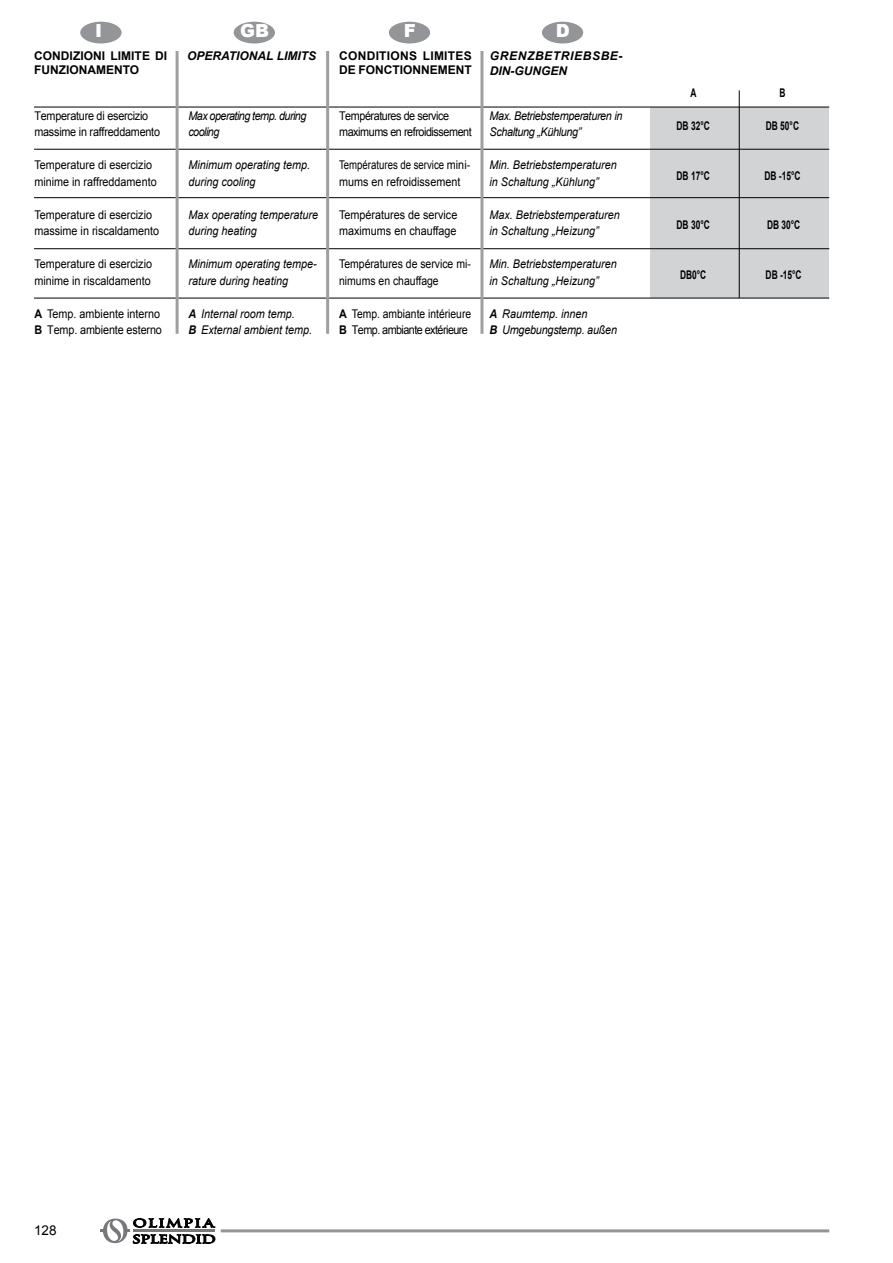
<style>
.page{position:relative;width:893px;height:1263px;background:#fff}
.page>*{position:absolute;margin:0;border:0;box-sizing:border-box;transform-origin:0 0}
.t1{font:900 18px "Arial";color:#fff}
.t2{font:13.5px "Arial";color:#000}
.t3{font:italic 12px/16.5px "Arial";color:#000;scale:.9 1}
.t4{font:12px/16.5px "Arial";color:#000;scale:.9 1}
.t5{font:700 12px "Arial";color:#000;scale:.7 1}
.t6{font:12px/16.5px "Arial";letter-spacing:-.05em;color:#000;scale:.86 1}
.t7{font:12px/16.5px "Arial";color:#000;scale:.8 1}
.t8{font:12px/16.5px "Arial";letter-spacing:-.04em;color:#000;scale:.9 1}
.t9{font:12px/16.5px "Arial";letter-spacing:-.02em;color:#000;scale:.9 1}
.t10{font:italic 12px/16.5px "Arial";letter-spacing:-.03em;color:#000;scale:.9 1}
.t11{font:12px/16.5px "Arial";color:#000;scale:.87 1}
.t12{font:italic 12px/16.5px "Arial";letter-spacing:-.02em;color:#000;scale:.9 1}
.t13{font:700 12px/14.2px "Arial";letter-spacing:.025em;color:#000}
.t14{font:700 12px "Arial";color:#000}
.t15{font:italic 12px/16.5px "Arial";letter-spacing:-.05em;color:#000;scale:.9 1}
.t16{font:italic 700 12px/14.2px "Arial";letter-spacing:.05em;color:#000}
.t17{font:italic 700 12px "Arial";color:#000}
.s1{font-weight:700}
</style>
<div class="page">
<hr style="left:221px;top:1229px;width:608px;height:3px;background:#939598">
<svg style="left:101px;top:1218px;width:114px;height:25px"></svg>
<hr style="left:133px;top:1229px;width:82px;height:3px;background:#77787b">
<div style="left:80px;top:21px;width:42px;height:23px;background:#939598;border-radius:50%"></div>
<div style="left:79px;top:20px;width:44px;height:25px;border:2px solid #fff;border-radius:50%"></div>
<div style="left:233px;top:21px;width:43px;height:23px;background:#939598;border-radius:50%"></div>
<div style="left:232px;top:20px;width:44px;height:25px;border:2px solid #fff;border-radius:50%"></div>
<div style="left:388px;top:21px;width:43px;height:23px;background:#939598;border-radius:50%"></div>
<div style="left:387px;top:20px;width:45px;height:25px;border:2px solid #fff;border-radius:50%"></div>
<div style="left:541px;top:21px;width:43px;height:23px;background:#939598;border-radius:50%"></div>
<div style="left:540px;top:20px;width:45px;height:25px;border:2px solid #fff;border-radius:50%"></div>
<div style="left:651px;top:107px;width:178px;height:191px;background:#d1d3d4"></div>
<hr style="left:34px;top:107px;width:795px;height:1px;background:#000">
<hr style="left:34px;top:248px;width:795px;height:1px;background:#000">
<hr style="left:34px;top:298px;width:795px;height:1px;background:#000">
<hr style="left:34px;top:197px;width:795px;height:1px;background:#000">
<hr style="left:34px;top:149px;width:795px;height:1px;background:#000">
<hr style="left:739px;top:90px;width:1px;height:208px;background:#000">
<hr style="left:176px;top:51px;width:3px;height:283px;background:#9d9fa2">
<hr style="left:326px;top:51px;width:3px;height:283px;background:#9d9fa2">
<hr style="left:480px;top:51px;width:3px;height:283px;background:#9d9fa2">
<h1 class="t1" style="left:95px;top:18px;width:9px">I</h1>
<h1 class="t1" style="left:240px;top:18px;width:30px">GB</h1>
<h1 class="t1" style="left:404px;top:18px;width:14px">F</h1>
<h1 class="t1" style="left:556px;top:18px;width:16px">D</h1>
<p class="t14" style="left:34px;top:48px;width:135px">CONDIZIONI LIMITE DI</p>
<p class="t17" style="left:187px;top:48px;width:130px">OPERATIONAL LIMITS</p>
<p class="t14" style="left:34px;top:62px;width:107px">FUNZIONAMENTO</p>
<h1 class="t1" style="left:547px;top:18px;width:14px">F</h1>
<p class="t13" style="left:339px;top:49px;width:134px">CONDITIONS LIMITES<br>DE FONCTIONNEMENT</p>
<p class="t16" style="left:490px;top:49px;width:134px">GRENZBETRIEBSBE-<br>DIN-GUNGEN</p>
<p class="t9" style="left:34px;top:107px;width:141px">Temperature di esercizio massime in raffreddamento</p>
<p class="t4" style="left:34px;top:157px;width:137px">Temperature di esercizio minime in raffreddamento</p>
<p class="t4" style="left:34px;top:206px;width:140px">Temperature di esercizio massime in riscaldamento</p>
<p class="t4" style="left:34px;top:256px;width:132px">Temperature di esercizio minime in riscaldamento</p>
<p class="t4" style="left:34px;top:305px;width:143px"><span class="s1">A</span> Temp. ambiente interno<br><span class="s1">B</span> Temp. ambiente esterno</p>
<p class="t15" style="left:188px;top:107px;width:133px">Max operating temp. during cooling</p>
<p class="t3" style="left:188px;top:157px;width:137px">Minimum operating temp. during cooling</p>
<p class="t3" style="left:188px;top:206px;width:146px">Max operating temperature during heating</p>
<p class="t3" style="left:188px;top:256px;width:144px">Minimum operating tempe&shy;rature during heating</p>
<p class="t3" style="left:188px;top:305px;width:139px"><span class="s1">A</span> Internal room temp.<br><span class="s1">B</span> External ambient temp.</p>
<p class="t8" style="left:339px;top:107px;width:149px">Températures de service maximums en refroidissement</p>
<p class="t7" style="left:339px;top:157px;width:165px">Températures de service mini&shy;mums en refroidissement</p>
<p class="t4" style="left:339px;top:206px;width:133px">Températures de service maximums en chauffage</p>
<p class="t11" style="left:339px;top:256px;width:153px">Températures de service mi&shy;nimums en chauffage</p>
<p class="t6" style="left:339px;top:305px;width:155px"><span class="s1">A</span> Temp. ambiante intérieure<br><span class="s1">B</span> Temp. ambiante extérieure</p>
<p class="t10" style="left:489px;top:107px;width:149px">Max. Betriebstemperaturen in<br>Schaltung „Kühlung”</p>
<p class="t3" style="left:489px;top:157px;width:143px">Min. Betriebstemperaturen in Schaltung „Kühlung”</p>
<p class="t3" style="left:489px;top:206px;width:146px">Max. Betriebstemperaturen in Schaltung „Heizung”</p>
<p class="t3" style="left:489px;top:256px;width:143px">Min. Betriebstemperaturen in Schaltung „Heizung”</p>
<p class="t12" style="left:489px;top:305px;width:143px"><span class="s1">A</span> Raumtemp. innen<br><span class="s1">B</span> Umgebungstemp. außen</p>
<p class="t5" style="left:690px;top:85px;width:10px">A</p>
<p class="t5" style="left:779px;top:85px;width:10px">B</p>
<p class="t5" style="left:677px;top:118px;width:49px">DB 32°C</p>
<p class="t5" style="left:766px;top:118px;width:49px">DB 50°C</p>
<p class="t5" style="left:677px;top:167px;width:49px">DB 17°C</p>
<p class="t5" style="left:764px;top:167px;width:53px">DB -15°C</p>
<p class="t5" style="left:677px;top:217px;width:49px">DB 30°C</p>
<p class="t5" style="left:767px;top:217px;width:49px">DB 30°C</p>
<p class="t5" style="left:680px;top:266px;width:39px">DB0°C</p>
<p class="t5" style="left:766px;top:266px;width:53px">DB -15°C</p>
<p class="t2" style="left:34px;top:1221px;width:24px">128</p>
</div>
